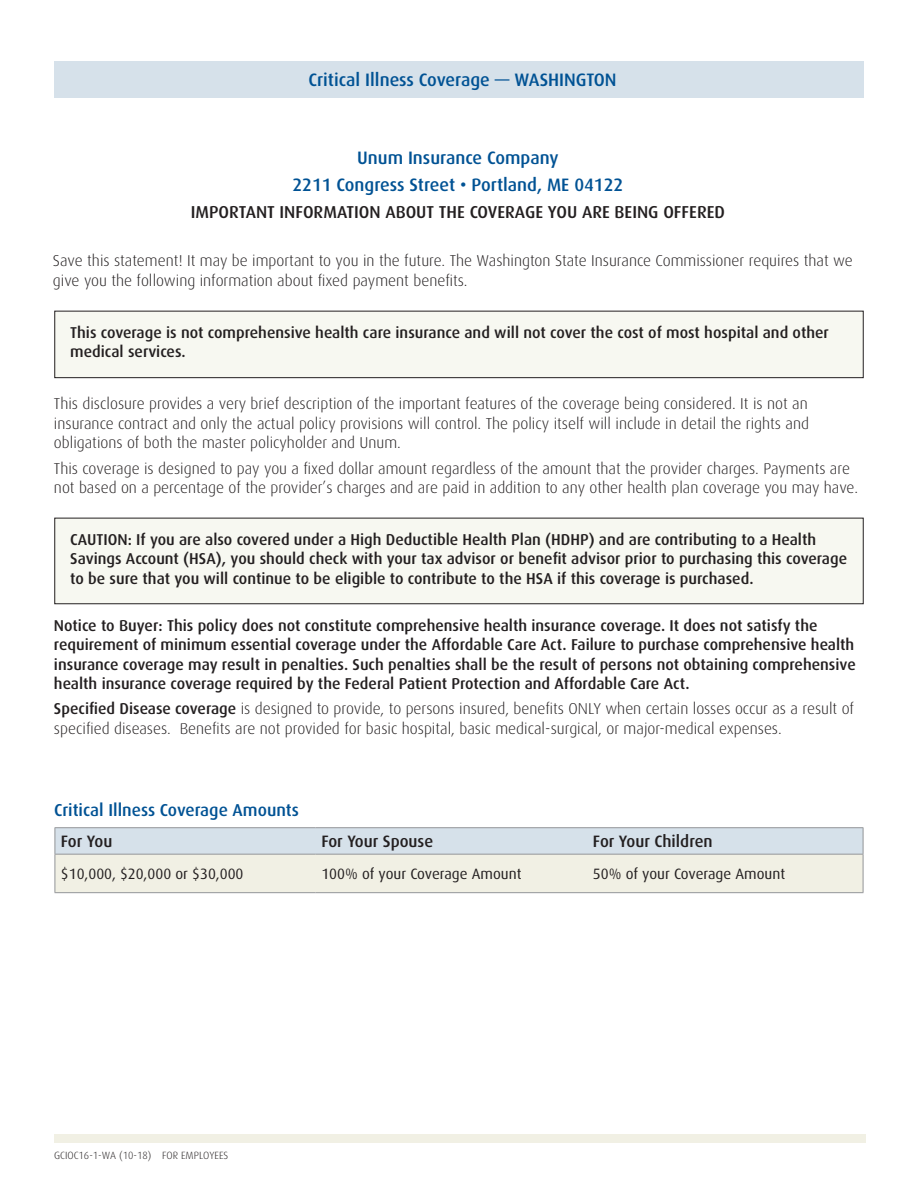
<style>
.page{position:relative;width:918px;height:1188px;background:#fff}
.page>*{position:absolute;margin:0;border:0;box-sizing:border-box;transform-origin:0 0}
.t1{font:500 18px/26.7px "Dax Pro";color:#005294;text-align:center}
.t2{font:500 17.25px "Dax Pro";color:#231f20}
.t3{font:500 17.25px "Dax Pro";color:#005294}
.t4{font:500 16.5px "Dax Pro";color:#231f20}
.t5{font:300 15.75px/19.5px "Dax Pro";color:#231f20}
.t6{font:500 15.75px/19.5px "Dax Pro";color:#231f20}
.t7{font:15px "Dax Pro";color:#231f20}
.t8{font:300 10.5px "Dax Pro";color:#231f20}
.s1{font-weight:500}
</style>
<div class="page">
<div style="left:55px;top:311px;width:808px;height:67px;background:#f7f8f1"></div>
<div style="left:54px;top:311px;width:810px;height:67px;border:1px solid #231f20"></div>
<div style="left:55px;top:518px;width:808px;height:86px;background:#f7f8f1"></div>
<div style="left:54px;top:518px;width:810px;height:86px;border:1px solid #231f20"></div>
<div style="left:54px;top:62px;width:810px;height:36px;background:#d6e1ea"></div>
<div style="left:54px;top:1135px;width:812px;height:8px;background:#f1f0e4"></div>
<hr style="left:55px;top:827px;width:260px;height:1px;background:#939598">
<hr style="left:315px;top:827px;width:272px;height:1px;background:#939598">
<hr style="left:587px;top:827px;width:276px;height:1px;background:#939598">
<svg style="left:55px;top:828px;width:809px;height:65px;background:#e5e9e5"></svg>
<hr style="left:55px;top:854px;width:260px;height:1px;background:#939598">
<hr style="left:55px;top:855px;width:1px;height:37px;background:#939598">
<hr style="left:315px;top:854px;width:272px;height:1px;background:#939598">
<hr style="left:587px;top:854px;width:276px;height:1px;background:#939598">
<hr style="left:863px;top:855px;width:1px;height:37px;background:#939598">
<hr style="left:55px;top:892px;width:260px;height:1px;background:#939598">
<hr style="left:315px;top:892px;width:272px;height:1px;background:#939598">
<hr style="left:587px;top:892px;width:276px;height:1px;background:#939598">
<p class="t1" style="left:308px;top:66px;width:310px">Critical Illness Coverage — WASHINGTON</p>
<p class="t1" style="left:292px;top:144px;width:333px">Unum Insurance Company<br>2211 Congress Street • Portland, ME 04122</p>
<p class="t2" style="left:191px;top:201px;width:536px">IMPORTANT INFORMATION ABOUT THE COVERAGE YOU ARE BEING OFFERED</p>
<p class="t5" style="left:53px;top:250px;width:801px">Save this statement! It may be important to you in the future. The Washington State Insurance Commissioner requires that we give you the following information about fixed payment benefits.</p>
<p class="t6" style="left:70px;top:322px;width:760px">This coverage is not comprehensive health care insurance and will not cover the cost of most hospital and other medical services.</p>
<p class="t5" style="left:54px;top:394px;width:757px;text-align:justify">This disclosure provides a very brief description of the important features of the coverage being considered. It is not an insurance contract and only the actual policy provisions will control. The policy itself will include in detail the rights and obligations of both the master policyholder and Unum.</p>
<p class="t5" style="left:54px;top:458px;width:806px">This coverage is designed to pay you a fixed dollar amount regardless of the amount that the provider charges. Payments are not based on a percentage of the provider’s charges and are paid in addition to any other health plan coverage you may have.</p>
<p class="t6" style="left:70px;top:529px;width:778px">CAUTION: If you are also covered under a High Deductible Health Plan (HDHP) and are contributing to a Health<br>Savings Account (HSA), you should check with your tax advisor or benefit advisor prior to purchasing this coverage to be sure that you will continue to be eligible to contribute to the HSA if this coverage is purchased.</p>
<p class="t6" style="left:54px;top:615px;width:803px">Notice to Buyer: This policy does not constitute comprehensive health insurance coverage. It does not satisfy the requirement of minimum essential coverage under the Affordable Care Act. Failure to purchase comprehensive health insurance coverage may result in penalties. Such penalties shall be the result of persons not obtaining comprehensive health insurance coverage required by the Federal Patient Protection and Affordable Care Act.</p>
<p class="t5" style="left:54px;top:699px;width:802px"><span class="s1">Specified Disease coverage</span> is designed to provide, to persons insured, benefits ONLY when certain losses occur as a result of specified diseases. Benefits are not provided for basic hospital, basic medical-surgical, or major-medical expenses.</p>
<p class="t3" style="left:54px;top:799px;width:247px">Critical Illness Coverage Amounts</p>
<p class="t4" style="left:61px;top:831px;width:53px">For You</p>
<p class="t4" style="left:321px;top:831px;width:113px">For Your Spouse</p>
<p class="t4" style="left:593px;top:831px;width:121px">For Your Children</p>
<p class="t7" style="left:61px;top:865px;width:184px">$10,000, $20,000 or $30,000</p>
<p class="t7" style="left:321px;top:865px;width:202px">100% of your Coverage Amount</p>
<p class="t7" style="left:593px;top:865px;width:194px">50% of your Coverage Amount</p>
<p class="t8" style="left:54px;top:1149px;width:176px">GCIOC16-1-WA (10-18) FOR EMPLOYEES</p>
</div>
